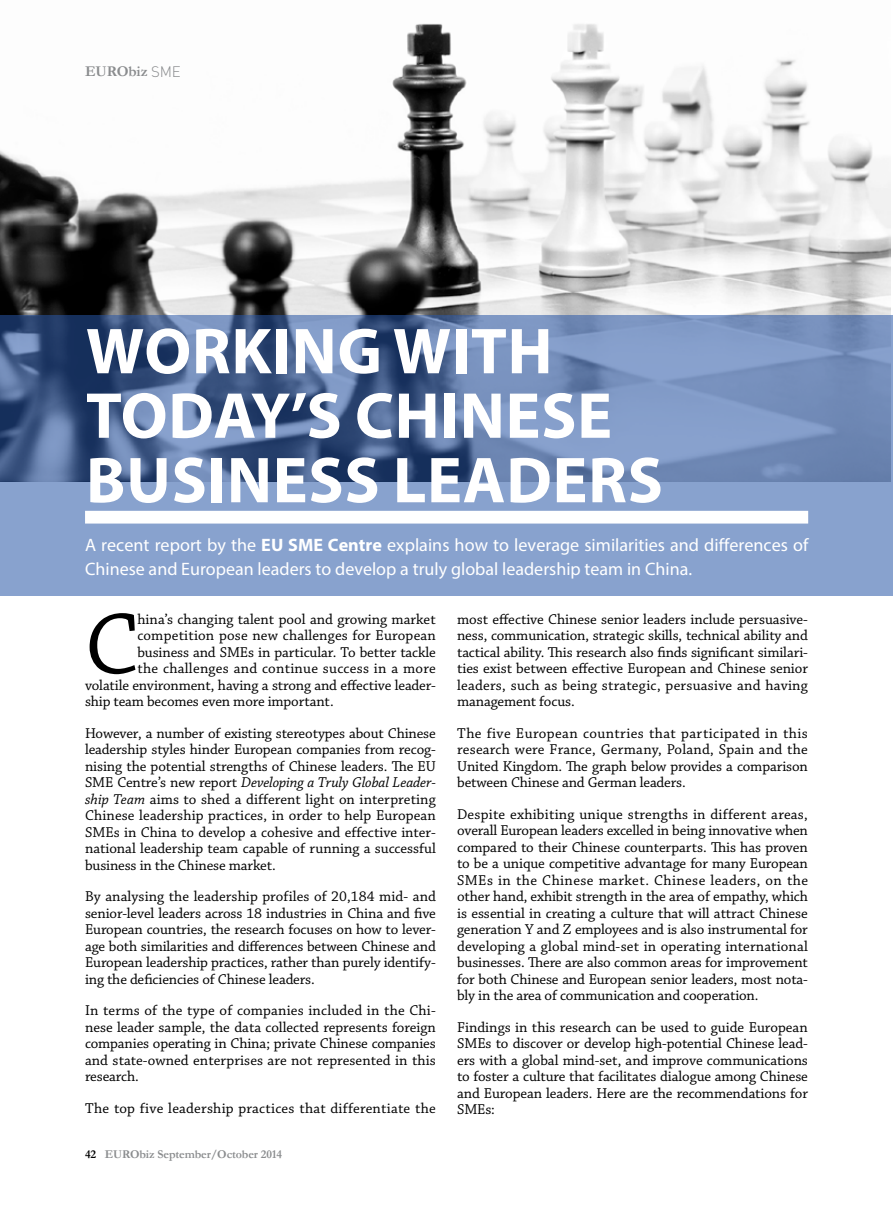
<style>
.page{position:relative;width:893px;height:1212px;background:#fff}
.page>*{position:absolute;margin:0;border:0;box-sizing:border-box;transform-origin:0 0}
.t1{font:91.2px "Chaparral Pro";color:#000}
.t2{font:700 65.55px/64.5px "Myriad Pro";letter-spacing:.01em;color:#fff}
.t3{font:18px/24px "Myriad Pro";color:#fff}
.t4{font:15px/16.5px "Chaparral Pro";letter-spacing:-.01em;color:#000;text-align:justify}
.t5{font:15px "Chaparral Pro";letter-spacing:.015em;color:#000}
.t6{font:15px "Chaparral Pro";letter-spacing:.01em;color:#000}
.t7{font:700 15px "Garamond";letter-spacing:-.01em;color:#8a8c8e}
.t8{font:700 12px "Garamond";letter-spacing:-.01em;color:#8a8c8e}
.s1{font-family:"DIN Pro";font-weight:300}
.s2{font-weight:700}
.s3{font-style:italic}
.s4{color:#000}
</style>
<div class="page">
<img style="left:0;top:23px;width:891px;height:292px">
<svg style="left:0;top:315px;width:893px;height:280px;background:#6e87b4"></svg>
<div style="left:85px;top:511px;width:723px;height:12px;background:#fff"></div>
<p class="t7" style="left:85px;top:62px;width:97px">EURObiz <span class="s1">SME</span></p>
<h2 class="t2" style="left:86px;top:317px;width:571px">WORKING WITH<br>TODAY’S CHINESE<br>BUSINESS LEADERS</h2>
<p class="t3" style="left:85px;top:532px;width:725px">A recent report by the <span class="s2">EU SME CENTRE</span> explains how to leverage similarities and differences of<br>Chinese and European leaders to develop a truly global leadership team in China.</p>
<h1 class="t1" style="left:85px;top:594px;width:55px">C</h1>
<p class="t4" style="left:137px;top:611px;width:300px">hina’s changing talent pool and growing market</p>
<p class="t4" style="left:457px;top:611px;width:352px">most effective Chinese senior leaders include persuasive&shy;ness, communication, strategic skills, technical ability and tactical ability. This research also finds significant similari&shy;ties exist between effective European and Chinese senior leaders, such as being strategic, persuasive and having management focus.</p>
<p class="t4" style="left:457px;top:725px;width:352px">The five European countries that participated in this research were France, Germany, Poland, Spain and the United Kingdom. The graph below provides a comparison between Chinese and German leaders.</p>
<p class="t4" style="left:457px;top:806px;width:352px">Despite exhibiting unique strengths in different areas, overall European leaders excelled in being innovative when compared to their Chinese counterparts. This has proven to be a unique competitive advantage for many European SMEs in the Chinese market. Chinese leaders, on the other hand, exhibit strength in the area of empathy, which is essential in creating a culture that will attract Chinese generation Y and Z employees and is also instrumental for developing a global mind-set in operating international businesses. There are also common areas for improvement for both Chinese and European senior leaders, most nota&shy;bly in the area of communication and cooperation.</p>
<p class="t4" style="left:457px;top:1019px;width:352px">Findings in this research can be used to guide European SMEs to discover or develop high-potential Chinese lead&shy;ers with a global mind-set, and improve communications to foster a culture that facilitates dialogue among Chinese and European leaders. Here are the recommendations for SMEs:</p>
<p class="t6" style="left:137px;top:627px;width:300px">competition pose new challenges for European</p>
<p class="t4" style="left:137px;top:644px;width:300px">business and SMEs in particular. To better tackle</p>
<p class="t5" style="left:137px;top:660px;width:300px">the challenges and continue success in a more</p>
<p class="t4" style="left:85px;top:677px;width:352px">volatile environment, having a strong and effective leader-</p>
<p class="t4" style="left:85px;top:694px;width:250px">ship team becomes even more important.</p>
<p class="t4" style="left:85px;top:725px;width:352px">However, a number of existing stereotypes about Chinese leadership styles hinder European companies from recog&shy;nising the potential strengths of Chinese leaders. The EU SME Centre’s new report <span class="s3">Developing a Truly Global Leader&shy;ship Team</span> aims to shed a different light on interpreting Chinese leadership practices, in order to help European SMEs in China to develop a cohesive and effective inter&shy;national leadership team capable of running a successful business in the Chinese market.</p>
<p class="t4" style="left:85px;top:889px;width:352px">By analysing the leadership profiles of 20,184 mid- and senior-level leaders across 18 industries in China and five European countries, the research focuses on how to lever&shy;age both similarities and differences between Chinese and European leadership practices, rather than purely identify&shy;ing the deficiencies of Chinese leaders.</p>
<p class="t4" style="left:85px;top:1003px;width:352px">In terms of the type of companies included in the Chi&shy;nese leader sample, the data collected represents foreign companies operating in China; private Chinese companies and state-owned enterprises are not represented in this research.</p>
<p class="t5" style="left:85px;top:1100px;width:352px">The top five leadership practices that differentiate the</p>
<p class="t8" style="left:85px;top:1147px;width:199px"><span class="s4">42</span> EURObiz September/October 2014</p>
</div>
